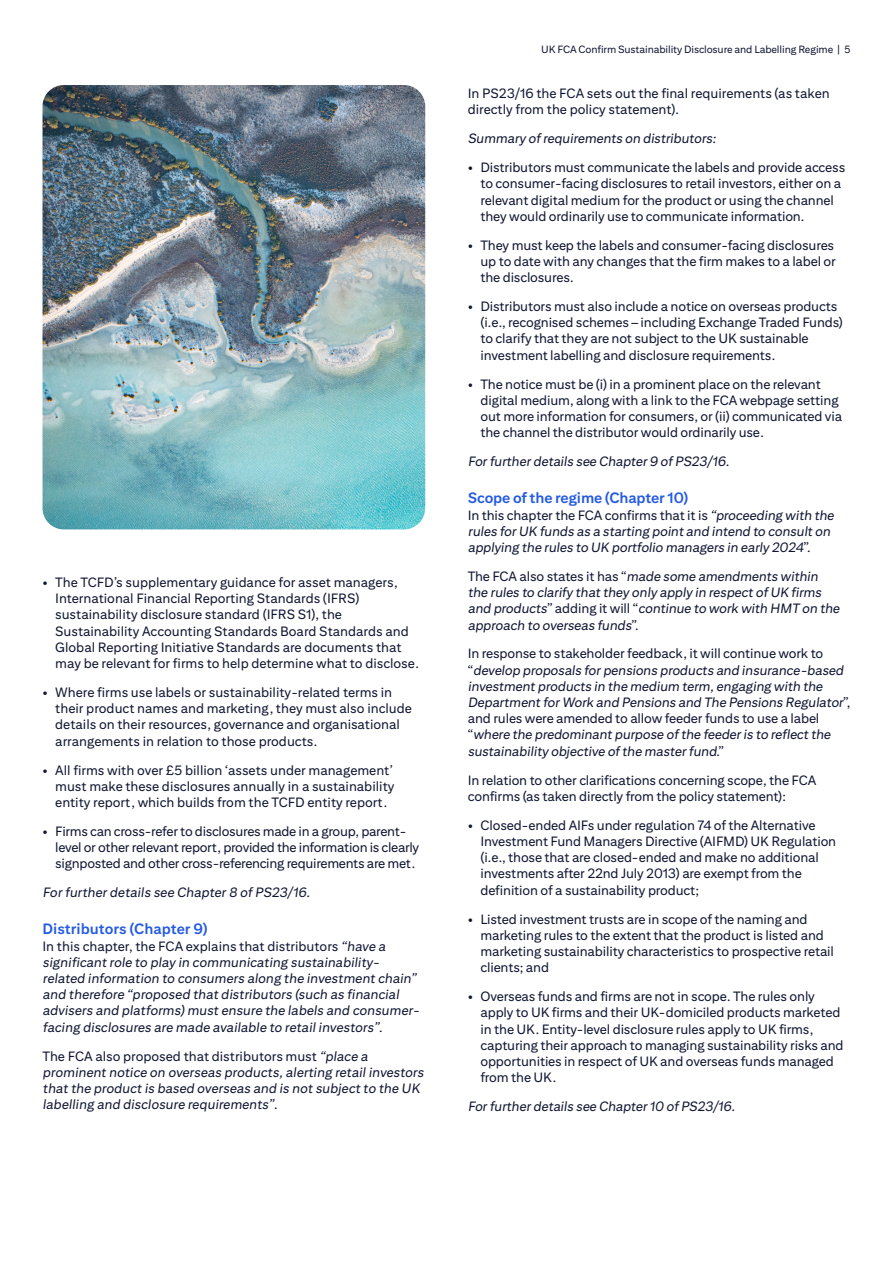
<style>
.page{position:relative;width:893px;height:1263px;background:#fff}
.page>*{position:absolute;margin:0;border:0;box-sizing:border-box;transform-origin:0 0}
.t1{font:700 15px "Citi Sans Text";letter-spacing:-.01em;color:#255be3}
.t2{font:13.5px/16.2px "Citi Sans Text";letter-spacing:-.01em;color:#0f1632}
.t3{font:italic 13.5px/16.2px "Citi Sans Text";letter-spacing:-.01em;color:#0f1632}
.t4{font:10.5px "Citi Sans Text";letter-spacing:-.01em;color:#0f1632}
.s1{font-style:normal}
</style>
<div class="page">
<img style="left:43px;top:85px;width:382px;height:444px">
<p class="t2" style="left:55px;top:574px;width:365px;text-indent:-13px">• The TCFD’s supplementary guidance for asset managers, International Financial Reporting Standards (IFRS) sustainability disclosure standard (IFRS S1), the Sustainability Accounting Standards Board Standards and Global Reporting Initiative Standards are documents that may be relevant for firms to help determine what to disclose.</p>
<p class="t2" style="left:55px;top:684px;width:358px;text-indent:-13px">• Where firms use labels or sustainability-related terms in their product names and marketing, they must also include details on their resources, governance and organisational arrangements in relation to those products.</p>
<p class="t2" style="left:55px;top:761px;width:341px;text-align:justify;text-indent:-13px">• All firms with over £5 billion ‘assets under management’ must make these disclosures annually in a sustainability entity report, which builds from the TCFD entity report.</p>
<p class="t2" style="left:55px;top:823px;width:365px;text-indent:-13px">• Firms can cross-refer to disclosures made in a group, parent&shy;level or other relevant report, provided the information is clearly signposted and other cross-referencing requirements are met.</p>
<p class="t3" style="left:43px;top:884px;width:269px">For further details see Chapter 8 of PS23/16.</p>
<p class="t1" style="left:43px;top:920px;width:167px">Distributors (Chapter 9)</p>
<p class="t3" style="left:43px;top:937px;width:378px"><span class="s1">In this chapter, the FCA explains that distributors</span> “have a significant role to play in communicating sustainability&shy;related information to consumers along the investment chain” and therefore “proposed that distributors (such as financial advisers and platforms) must ensure the labels and consumer&shy;facing disclosures are made available to retail investors”<span class="s1">.</span></p>
<p class="t3" style="left:43px;top:1047px;width:383px"><span class="s1">The FCA also proposed that distributors must</span> “place a prominent notice on overseas products, alerting retail investors that the product is based overseas and is not subject to the UK labelling and disclosure requirements”<span class="s1">.</span></p>
<p class="t4" style="left:541px;top:43px;width:311px">UK FCA Confirm Sustainability Disclosure and Labelling Regime | 5</p>
<p class="t2" style="left:468px;top:85px;width:363px">In PS23/16 the FCA sets out the final requirements (as taken directly from the policy statement).</p>
<p class="t3" style="left:468px;top:130px;width:250px">Summary of requirements on distributors:</p>
<p class="t2" style="left:480px;top:159px;width:366px;text-indent:-13px">• Distributors must communicate the labels and provide access to consumer-facing disclosures to retail investors, either on a relevant digital medium for the product or using the channel they would ordinarily use to communicate information.</p>
<p class="t2" style="left:480px;top:237px;width:357px;text-indent:-13px">• They must keep the labels and consumer-facing disclosures up to date with any changes that the firm makes to a label or the disclosures.</p>
<p class="t2" style="left:480px;top:298px;width:364px;text-indent:-13px">• Distributors must also include a notice on overseas products (i.e., recognised schemes – including Exchange Traded Funds) to clarify that they are not subject to the UK sustainable investment labelling and disclosure requirements.</p>
<p class="t2" style="left:480px;top:375px;width:363px;text-indent:-13px">• The notice must be (i) in a prominent place on the relevant digital medium, along with a link to the FCA webpage setting out more information for consumers, or (ii) communicated via the channel the distributor would ordinarily use.</p>
<p class="t3" style="left:468px;top:453px;width:263px">For further details see Chapter 9 of PS23/16.</p>
<p class="t1" style="left:468px;top:489px;width:222px">Scope of the regime (Chapter 10)</p>
<p class="t3" style="left:468px;top:506px;width:368px"><span class="s1">In this chapter the FCA confirms that it is</span> “proceeding with the rules for UK funds as a starting point and intend to consult on applying the rules to UK portfolio managers in early 2024<span class="s1">”.</span></p>
<p class="t3" style="left:468px;top:568px;width:373px"><span class="s1">The FCA also states it has “</span>made some amendments within the rules to clarify that they only apply in respect of UK firms and products<span class="s1">” adding it will “</span>continue to work with HMT on the approach to overseas funds<span class="s1">”.</span></p>
<p class="t3" style="left:468px;top:645px;width:384px"><span class="s1">In response to stakeholder feedback, it will continue work to “</span>develop proposals for pensions products and insurance-based investment products in the medium term, engaging with the Department for Work and Pensions and The Pensions Regulator<span class="s1">”, and rules were amended to allow feeder funds to use a label “</span>where the predominant purpose of the feeder is to reflect the sustainability objective of the master fund<span class="s1">.”</span></p>
<p class="t2" style="left:468px;top:771px;width:350px">In relation to other clarifications concerning scope, the FCA confirms (as taken directly from the policy statement):</p>
<p class="t2" style="left:480px;top:817px;width:357px;text-indent:-13px">• Closed-ended AIFs under regulation 74 of the Alternative Investment Fund Managers Directive (AIFMD) UK Regulation (i.e., those that are closed-ended and make no additional investments after 22nd July 2013) are exempt from the definition of a sustainability product;</p>
<p class="t2" style="left:480px;top:910px;width:355px;text-indent:-13px">• Listed investment trusts are in scope of the naming and marketing rules to the extent that the product is listed and marketing sustainability characteristics to prospective retail clients; and</p>
<p class="t2" style="left:480px;top:988px;width:365px;text-indent:-13px">• Overseas funds and firms are not in scope. The rules only apply to UK firms and their UK-domiciled products marketed in the UK. Entity-level disclosure rules apply to UK firms, capturing their approach to managing sustainability risks and opportunities in respect of UK and overseas funds managed from the UK.</p>
<p class="t3" style="left:468px;top:1098px;width:269px">For further details see Chapter 10 of PS23/16.</p>
</div>
